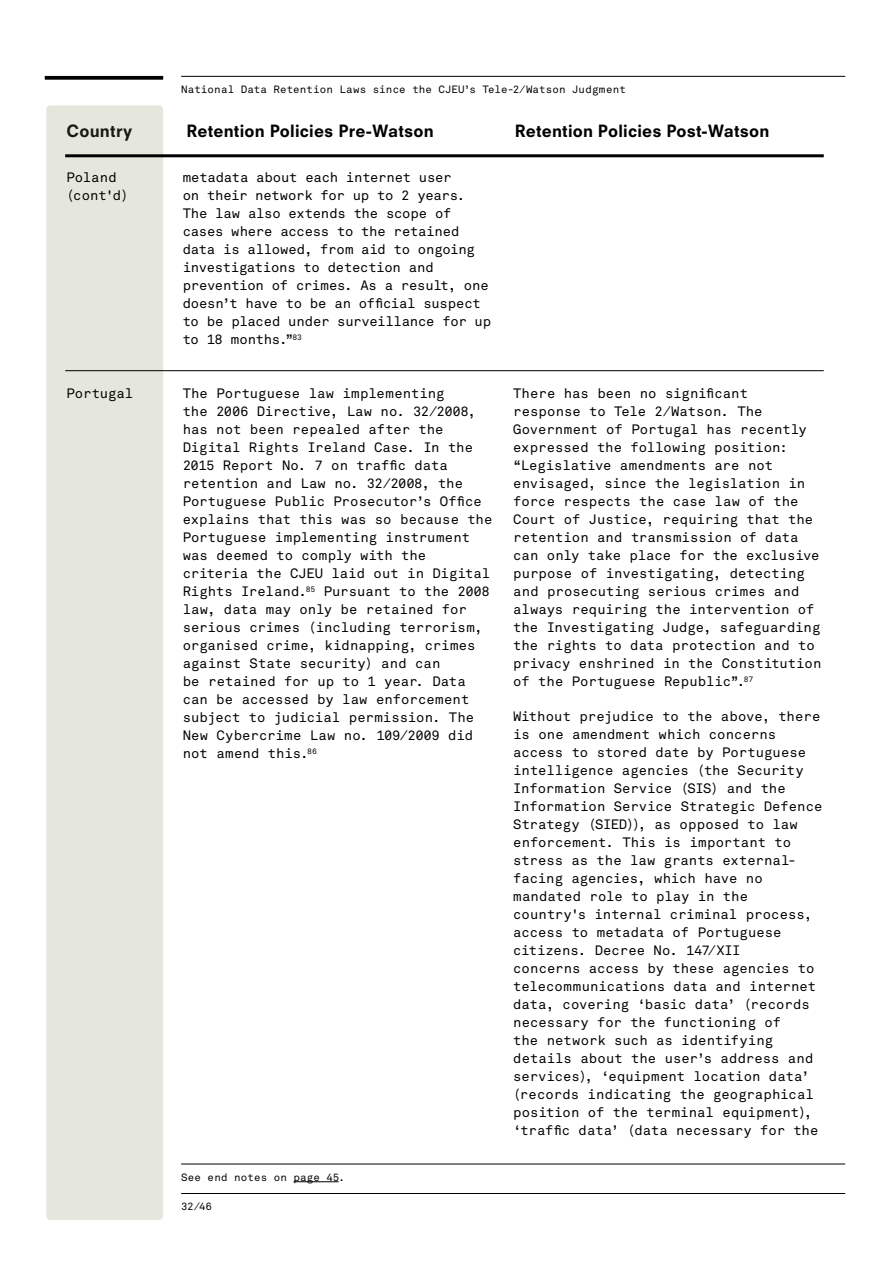
<style>
.page{position:relative;width:893px;height:1263px;background:#fff}
.page>*{position:absolute;margin:0;border:0;box-sizing:border-box;transform-origin:0 0}
.t1{font:800 16.5px "Neuzeit SLT Std";letter-spacing:.01em;color:#000}
.t2{font:13.5px/18px "Akkurat Mono";color:#000}
.t3{font:13.5px/18px "Akkurat Mono";letter-spacing:-.02em;color:#000}
.t4{font:10.5px "Akkurat Mono";letter-spacing:.015em;color:#000}
</style>
<div class="page">
<div style="left:46px;top:105px;width:117px;height:1115px;background:#e6e7dc;border-radius:4px"></div>
<svg style="left:45px;top:76px;width:118px;height:4px"></svg>
<hr style="left:181px;top:76px;width:664px;height:1px;background:#000">
<hr style="left:181px;top:1193px;width:664px;height:1px;background:#000">
<hr style="left:65px;top:154px;width:759px;height:3px;background:#000">
<hr style="left:65px;top:370px;width:759px;height:1px;background:#000">
<hr style="left:181px;top:1163px;width:664px;height:1px;background:#000">
<hr style="left:294px;top:1181px;width:45px;height:1px;background:#000">
<p class="t4" style="left:181px;top:83px;width:446px">National Data Retention Laws since the CJEU’s Tele-2/Watson Judgment</p>
<p class="t1" style="left:66px;top:120px;width:68px">Country</p>
<p class="t1" style="left:186px;top:120px;width:249px">Retention Policies Pre-Watson</p>
<p class="t1" style="left:515px;top:120px;width:256px">Retention Policies Post-Watson</p>
<p class="t2" style="left:66px;top:169px;width:64px">Poland (cont'd)</p>
<p class="t3" style="left:183px;top:169px;width:310px">metadata about each internet user<br>on their network for up to 2 years.<br>The law also extends the scope of cases where access to the retained data is allowed, from aid to ongoing investigations to detection and prevention of crimes. As a result, one doesn’t have to be an official suspect to be placed under surveillance for up to 18 months.”<sup>83</sup></p>
<p class="t2" style="left:66px;top:385px;width:68px">Portugal</p>
<p class="t2" style="left:183px;top:385px;width:311px">The Portuguese law implementing<br>the 2006 Directive, Law no. 32/2008, has not been repealed after the Digital Rights Ireland Case. In the 2015 Report No. 7 on traffic data retention and Law no. 32/2008, the Portuguese Public Prosecutor’s Office explains that this was so because the Portuguese implementing instrument was deemed to comply with the criteria the CJEU laid out in Digital Rights Ireland.<sup>85</sup> Pursuant to the 2008 law, data may only be retained for serious crimes (including terrorism, organised crime, kidnapping, crimes against State security) and can<br>be retained for up to 1 year. Data can be accessed by law enforcement subject to judicial permission. The New Cybercrime Law no. 109/2009 did not amend this.<sup>86</sup></p>
<p class="t2" style="left:513px;top:385px;width:310px">There has been no significant<br>response to Tele 2/Watson. The Government of Portugal has recently expressed the following position: “Legislative amendments are not envisaged, since the legislation in force respects the case law of the Court of Justice, requiring that the retention and transmission of data can only take place for the exclusive purpose of investigating, detecting and prosecuting serious crimes and always requiring the intervention of the Investigating Judge, safeguarding the rights to data protection and to privacy enshrined in the Constitution of the Portuguese Republic”.<sup>87</sup></p>
<p class="t2" style="left:513px;top:708px;width:311px">Without prejudice to the above, there is one amendment which concerns access to stored date by Portuguese intelligence agencies (the Security Information Service (SIS) and the Information Service Strategic Defence Strategy (SIED)), as opposed to law enforcement. This is important to stress as the law grants external&shy;facing agencies, which have no mandated role to play in the country's internal criminal process, access to metadata of Portuguese citizens. Decree No. 147/XII<br>concerns access by these agencies to telecommunications data and internet data, covering ‘basic data’ (records necessary for the functioning of<br>the network such as identifying details about the user’s address and services), ‘equipment location data’ (records indicating the geographical position of the terminal equipment), ‘traffic data’ (data necessary for the</p>
<p class="t4" style="left:181px;top:1170px;width:165px">See end notes on page 45.</p>
<p class="t4" style="left:181px;top:1200px;width:32px">32/46</p>
</div>
